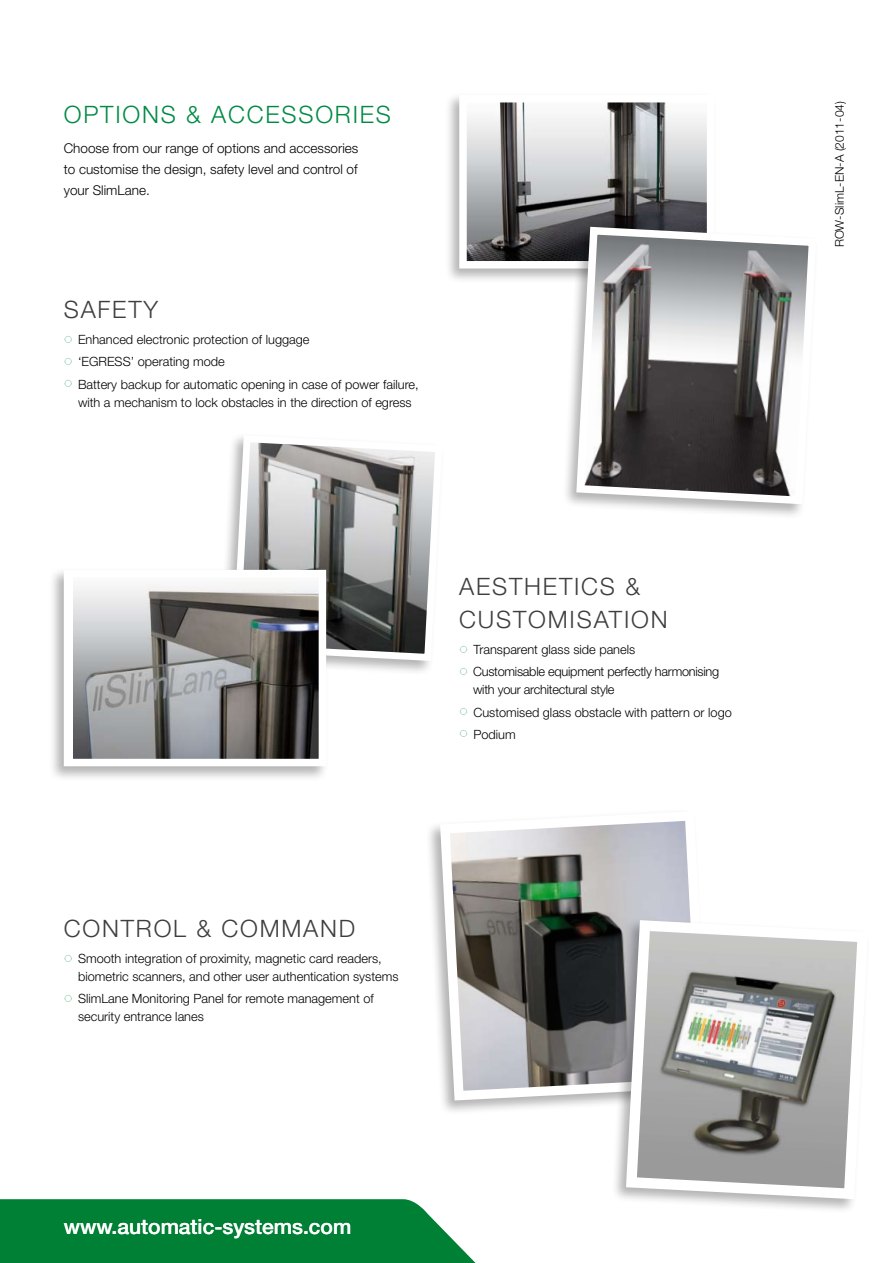
<style>
.page{position:relative;width:893px;height:1263px;background:#fff}
.page>*{position:absolute;margin:0;border:0;box-sizing:border-box;transform-origin:0 0}
.t1{font:300 24px/33px "Helvetica Neue LT Std";letter-spacing:.075em;color:#3e3e40}
.t2{font:300 24px "Helvetica Neue LT Std";letter-spacing:.075em;color:#008a45}
.t3{font:500 21px "Helvetica Neue LT Std";color:#fff}
.t4{font:300 13.5px/21px "Helvetica Neue LT Std";color:#000;text-align:justify}
.t5{font:300 12.75px/22.2px "Helvetica Neue LT Std";color:#000}
.t6{font:300 12.75px/22.2px "Helvetica Neue LT Std";letter-spacing:-.02em;color:#000}
.t7{font:300 12px "Helvetica Neue LT Std";color:#000}
</style>
<div class="page">
<div style="left:444px;top:91px;width:273px;height:192px;background:#000;opacity:.3"></div>
<img style="left:468px;top:104px;width:237px;height:155px">
<div style="left:459px;top:95px;width:255px;height:173px;border:8px solid #fff"></div>
<div style="left:217px;top:432px;width:227px;height:243px;background:#000;opacity:.3"></div>
<svg style="left:229px;top:432px;width:215px;height:232px"></svg>
<div style="left:48px;top:566px;width:281px;height:215px;background:#000;opacity:.3"></div>
<img style="left:74px;top:579px;width:243px;height:178px">
<div style="left:64px;top:570px;width:262px;height:196px;border:8px solid #fff"></div>
<svg style="left:0;top:1199px;width:476px;height:64px;background:#108841"></svg>
<svg style="left:495px;top:175px;width:314px;height:341px"></svg>
<div style="left:425px;top:808px;width:286px;height:307px;background:#000;opacity:.3"></div>
<svg style="left:435px;top:808px;width:276px;height:297px"></svg>
<div style="left:610px;top:917px;width:260px;height:297px;background:#000;opacity:.3"></div>
<svg style="left:620px;top:915px;width:250px;height:290px"></svg>
<h1 class="t2" style="left:64px;top:100px;width:218px">OPTIONS &amp; ACCESS</h1>
<h1 class="t2" style="left:315px;top:100px;width:34px">ORIES</h1>
<p class="t4" style="left:64px;top:137px;width:296px">Choose from our range of options and accessories to customise the design, safety level and control of your SlimLane.</p>
<h1 class="t1" style="left:64px;top:292px;width:96px">SAFETY</h1>
<p class="t5" style="left:78px;top:328px;width:233px">Enhanced electronic protection of luggage ‘EGRESS</p>
<p class="t5" style="left:78px;top:351px;width:342px;text-indent:53px">’ operating mode<br>Battery backup for automatic opening in case of power failure,</p>
<p class="t5" style="left:78px;top:391px;width:335px">with a mechanism to lock obstacles in the direction of egress</p>
<h1 class="t1" style="left:459px;top:569px;width:17px">AEST</h1>
<h1 class="t1" style="left:459px;top:569px;width:182px;text-indent:65px">HETICS &amp;<br>CUSTOMISATI</h1>
<h1 class="t1" style="left:631px;top:602px;width:35px">ON</h1>
<p class="t6" style="left:473px;top:638px;width:248px">Transparent glass side panels<br>Customisable equipment perfectly harmonising</p>
<p class="t5" style="left:473px;top:678px;width:260px">with your architectural style<br>Customised glass obstacle with pattern or logo<br>Podium</p>
<h1 class="t1" style="left:64px;top:911px;width:56px">CONTR</h1>
<h1 class="t1" style="left:154px;top:911px;width:168px">OL &amp; COMMAND</h1>
<p class="t5" style="left:78px;top:949px;width:322px;line-height:18px">Smooth integration of proximity, magnetic card readers, biometric scanners, and other user authentication systems</p>
<p class="t5" style="left:78px;top:990px;width:297px;line-height:18px">SlimLane Monitoring Panel for remote management of security entrance lanes</p>
<h2 class="t3" style="left:64px;top:1214px;width:289px">www.automatic-systems.com</h2>
<p class="t7" style="left:832px;top:247px;width:148px;rotate:-90deg">ROW-SlimL-EN-A (2011-04)</p>
</div>
